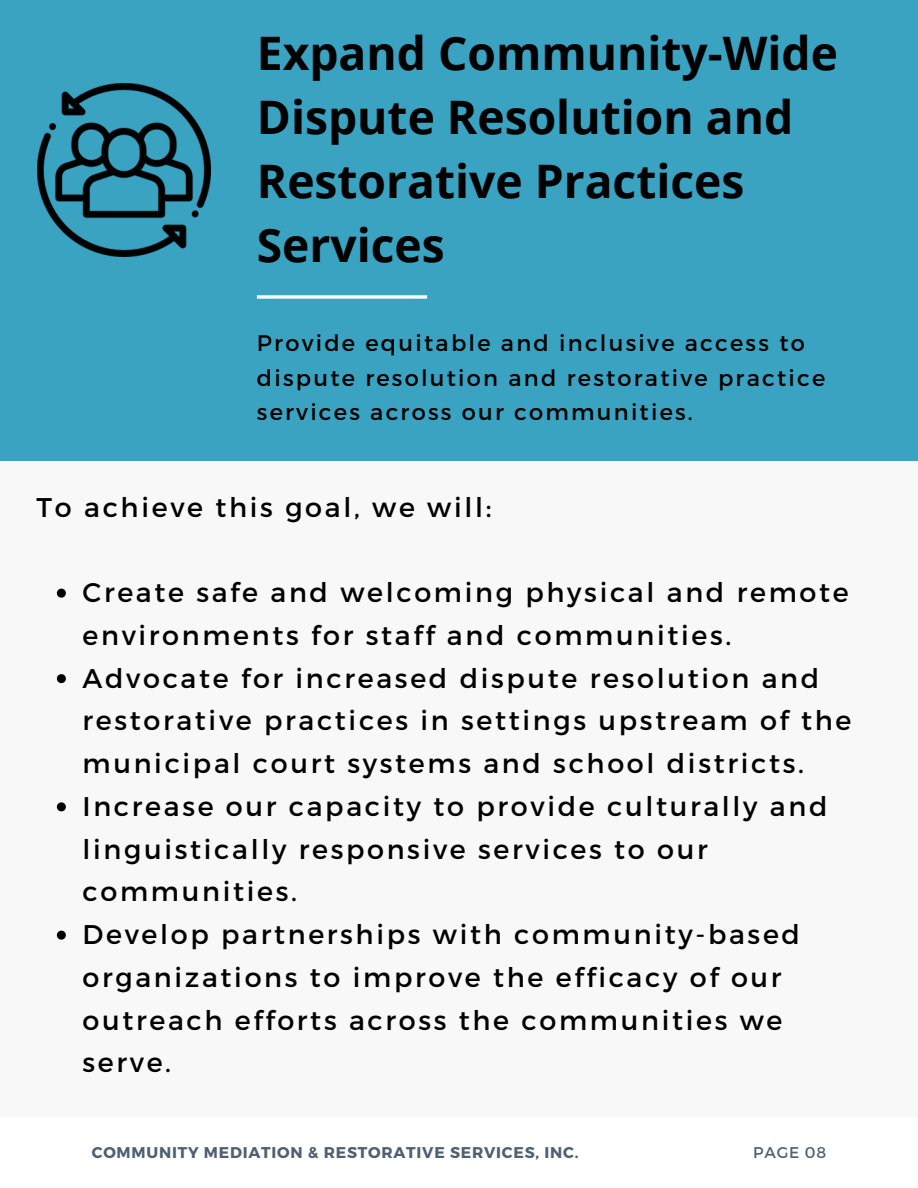
<style>
.page{position:relative;width:918px;height:1188px;background:#f8f8f8}
.page>*{position:absolute;margin:0;border:0;box-sizing:border-box;transform-origin:0 0}
.t1{font:700 46.2px/64.2px "Open Sans";color:#000}
.t2{font:27px/42.8px "Montserrat";letter-spacing:.1em;color:#000}
.t3{font:22.5px/34.8px "Montserrat";letter-spacing:.1em;color:#000}
.t4{font:700 15.6px "Montserrat";letter-spacing:.05em;color:#4e6071}
.t5{font:15.6px "Montserrat";letter-spacing:.05em;color:#4e6071}
</style>
<div class="page">
<div style="left:0;top:0;width:918px;height:460px;background:#3aa3c1"></div>
<svg style="left:257px;top:295px;width:170px;height:4px"></svg>
<svg style="left:57px;top:589px;width:9px;height:9px"></svg>
<svg style="left:57px;top:674px;width:9px;height:9px"></svg>
<svg style="left:57px;top:802px;width:9px;height:9px"></svg>
<svg style="left:57px;top:931px;width:9px;height:9px"></svg>
<div style="left:0;top:1118px;width:918px;height:70px;background:#fff"></div>
<img style="left:38px;top:84px;width:173px;height:173px">
<p class="t1" style="left:257px;top:20px;width:583px">Expand Community-Wide<br>Dispute Resolution and<br>Restorative Practices<br>Services</p>
<p class="t3" style="left:257px;top:324px;width:570px">Provide equitable and inclusive access to dispute resolution and restorative practice services across our communities.</p>
<p class="t2" style="left:37px;top:484px;width:456px">To achieve this goal, we will:</p>
<p class="t2" style="left:83px;top:570px;width:768px">Create safe and welcoming physical and remote environments for staff and communities.</p>
<p class="t2" style="left:83px;top:655px;width:771px">Advocate for increased dispute resolution and restorative practices in settings upstream of the municipal court systems and school districts.</p>
<p class="t2" style="left:83px;top:784px;width:746px">Increase our capacity to provide culturally and linguistically responsive services to our communities.</p>
<p class="t2" style="left:83px;top:912px;width:719px">Develop partnerships with community-based organizations to improve the efficacy of our outreach efforts across the communities we serve.</p>
<p class="t4" style="left:92px;top:1143px;width:488px">COMMUNITY MEDIATION &amp; RESTORATIVE SERVICES, INC.</p>
<p class="t5" style="left:753px;top:1143px;width:74px">PAGE 08</p>
</div>
